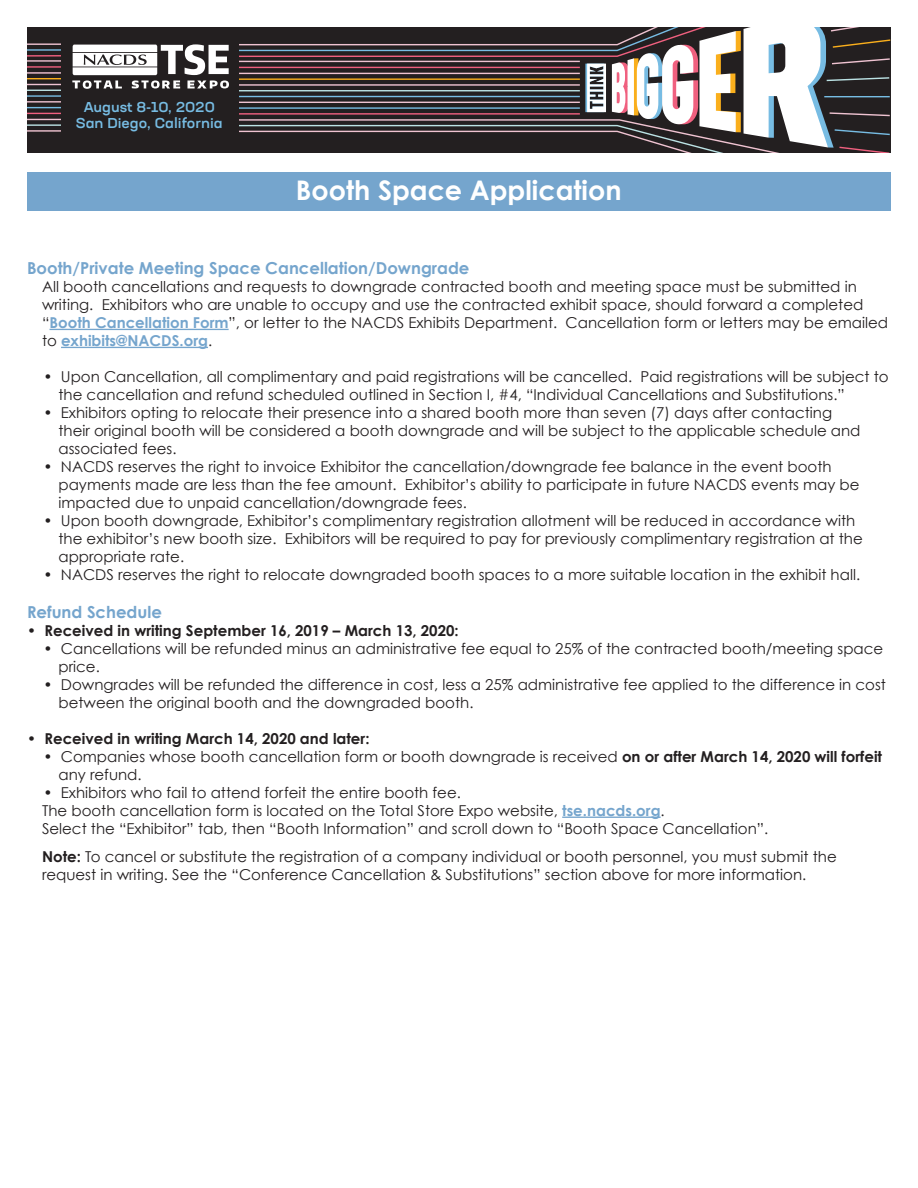
<style>
.page{position:relative;width:918px;height:1188px;background:#fff}
.page>*{position:absolute;margin:0;border:0;box-sizing:border-box;transform-origin:0 0}
.t1{font:700 27px "Century Gothic";color:#fff}
.t2{font:700 16.5px "Century Gothic";color:#75a5cd}
.BulletHeader{font:15px/18px "Century Gothic";color:#231f20}
.BulletHeader-2{font:15px/18px "Century Gothic";color:#221e1f}
.BulletHeader-3{font:700 15px "Century Gothic";color:#231f20}
.t3{font:500 expanded 14.1px/17px "Neusa Next Std";color:#77bce3;text-align:center}
.s1{font-weight:700;color:#75a5cd}
.s2{font-weight:700}
</style>
<div class="page">
<div style="left:28px;top:172px;width:863px;height:39px;background:#75a5cd"></div>
<div style="left:27px;top:27px;width:863px;height:125px;background:#231f20"></div>
<svg style="left:72px;top:27px;width:818px;height:125px"></svg>
<hr style="left:236px;top:73px;width:344px;height:1px;background:#efc3d1">
<hr style="left:236px;top:67px;width:344px;height:1px;background:#f0607f">
<hr style="left:236px;top:61px;width:344px;height:1px;background:#efc3d1">
<hr style="left:236px;top:78px;width:344px;height:2px;background:#faaf1c">
<hr style="left:236px;top:84px;width:344px;height:2px;background:#efc3d1">
<hr style="left:236px;top:90px;width:344px;height:1px;background:#bbe2e4">
<hr style="left:236px;top:96px;width:344px;height:1px;background:#77bce3">
<hr style="left:236px;top:102px;width:344px;height:1px;background:#efc3d1">
<hr style="left:236px;top:107px;width:344px;height:2px;background:#77bce3">
<hr style="left:236px;top:113px;width:344px;height:2px;background:#f0607f">
<hr style="left:27px;top:119px;width:38px;height:1px;background:#efc3d1">
<hr style="left:27px;top:124px;width:37px;height:2px;background:#bbe2e4">
<hr style="left:27px;top:130px;width:37px;height:2px;background:#efc3d1">
<hr style="left:27px;top:43px;width:37px;height:2px;background:#efc3d1">
<hr style="left:27px;top:49px;width:37px;height:2px;background:#77bce3">
<hr style="left:27px;top:55px;width:37px;height:2px;background:#f0607f">
<hr style="left:27px;top:72px;width:38px;height:2px;background:#efc3d1">
<hr style="left:27px;top:66px;width:38px;height:2px;background:#f0607f">
<hr style="left:27px;top:60px;width:38px;height:2px;background:#efc3d1">
<hr style="left:27px;top:78px;width:38px;height:1px;background:#faaf1c">
<hr style="left:27px;top:84px;width:38px;height:1px;background:#efc3d1">
<hr style="left:27px;top:90px;width:38px;height:1px;background:#bbe2e4">
<hr style="left:27px;top:95px;width:38px;height:2px;background:#77bce3">
<hr style="left:27px;top:101px;width:38px;height:2px;background:#efc3d1">
<hr style="left:27px;top:107px;width:38px;height:1px;background:#77bce3">
<hr style="left:27px;top:113px;width:38px;height:1px;background:#f0607f">
<div style="left:230px;top:27px;width:9px;height:124px;background:#231f20"></div>
<div style="left:61px;top:27px;width:9px;height:124px;background:#231f20"></div>
<hr style="left:50px;top:329px;width:179px;height:1px;background:#75a5cd">
<hr style="left:61px;top:347px;width:147px;height:1px;background:#75a5cd">
<hr style="left:562px;top:817px;width:99px;height:1px;background:#75a5cd">
<p class="t3" style="left:76px;top:98px;width:148px">August 8-10, 2020<br>San Diego, California</p>
<h1 class="t1" style="left:296px;top:173px;width:327px">Booth Space Application</h1>
<p class="t2" style="left:27px;top:258px;width:444px">Booth/Private Meeting Space Cancellation/Downgrade</p>
<p class="BulletHeader" style="left:42px;top:277px;width:848px">All booth cancellations and requests to downgrade contracted booth and meeting space must be submitted in writing. Exhibitors who are unable to occupy and use the contracted exhibit space, should forward a completed “<span class="s1">Booth Cancellation Form</span>”, or letter to the NACDS Exhibits Department. Cancellation form or letters may be emailed to <span class="s1">exhibits@NACDS.org</span>.</p>
<p class="BulletHeader" style="left:58px;top:367px;width:832px;text-indent:-15px">• Upon Cancellation, all complimentary and paid registrations will be cancelled. Paid registrations will be subject to the cancellation and refund scheduled outlined in Section I, #4, “Individual Cancellations and Substitutions.”</p>
<p class="BulletHeader" style="left:58px;top:403px;width:804px;text-indent:-15px">• Exhibitors opting to relocate their presence into a shared booth more than seven (7) days after contacting their original booth will be considered a booth downgrade and will be subject to the applicable schedule and associated fees.</p>
<p class="BulletHeader" style="left:58px;top:457px;width:803px;text-indent:-15px">• NACDS reserves the right to invoice Exhibitor the cancellation/downgrade fee balance in the event booth payments made are less than the fee amount. Exhibitor’s ability to participate in future NACDS events may be impacted due to unpaid cancellation/downgrade fees.</p>
<p class="BulletHeader" style="left:58px;top:511px;width:806px;text-indent:-15px">• Upon booth downgrade, Exhibitor’s complimentary registration allotment will be reduced in accordance with the exhibitor’s new booth size. Exhibitors will be required to pay for previously complimentary registration at the appropriate rate.</p>
<p class="BulletHeader" style="left:44px;top:565px;width:818px">• NACDS reserves the right to relocate downgraded booth spaces to a more suitable location in the exhibit hall.</p>
<p class="t2" style="left:27px;top:601px;width:136px">Refund Schedule</p>
<p class="BulletHeader-3" style="left:27px;top:621px;width:433px">• Received in writing September 16, 2019 – March 13, 2020:</p>
<p class="BulletHeader" style="left:58px;top:639px;width:826px;text-indent:-15px">• Cancellations will be refunded minus an administrative fee equal to 25% of the contracted booth/meeting space price.</p>
<p class="BulletHeader" style="left:58px;top:675px;width:829px;text-indent:-15px">• Downgrades will be refunded the difference in cost, less a 25% administrative fee applied to the difference in cost between the original booth and the downgraded booth.</p>
<p class="BulletHeader-3" style="left:27px;top:729px;width:344px">• Received in writing March 14, 2020 and later:</p>
<p class="BulletHeader" style="left:58px;top:747px;width:825px;text-indent:-15px">• Companies whose booth cancellation form or booth downgrade is received <span class="s2">on or after March 14, 2020 will forfeit </span>any refund.</p>
<p class="BulletHeader" style="left:44px;top:783px;width:419px">• Exhibitors who fail to attend forfeit the entire booth fee.</p>
<p class="BulletHeader" style="left:42px;top:801px;width:624px">The booth cancellation form is located on the Total Store Expo website, <span class="s1">tse.nacds.org</span>.</p>
<p class="BulletHeader" style="left:42px;top:819px;width:728px">Select the “Exhibitor” tab, then “Booth Information” and scroll down to “Booth Space Cancellation”.</p>
<p class="BulletHeader-2" style="left:42px;top:848px;width:796px"><span class="s2">Note:</span> To cancel or substitute the registration of a company individual or booth personnel, you must submit the request in writing. See the “Conference Cancellation &amp; Substitutions” section above for more information.</p>
</div>
